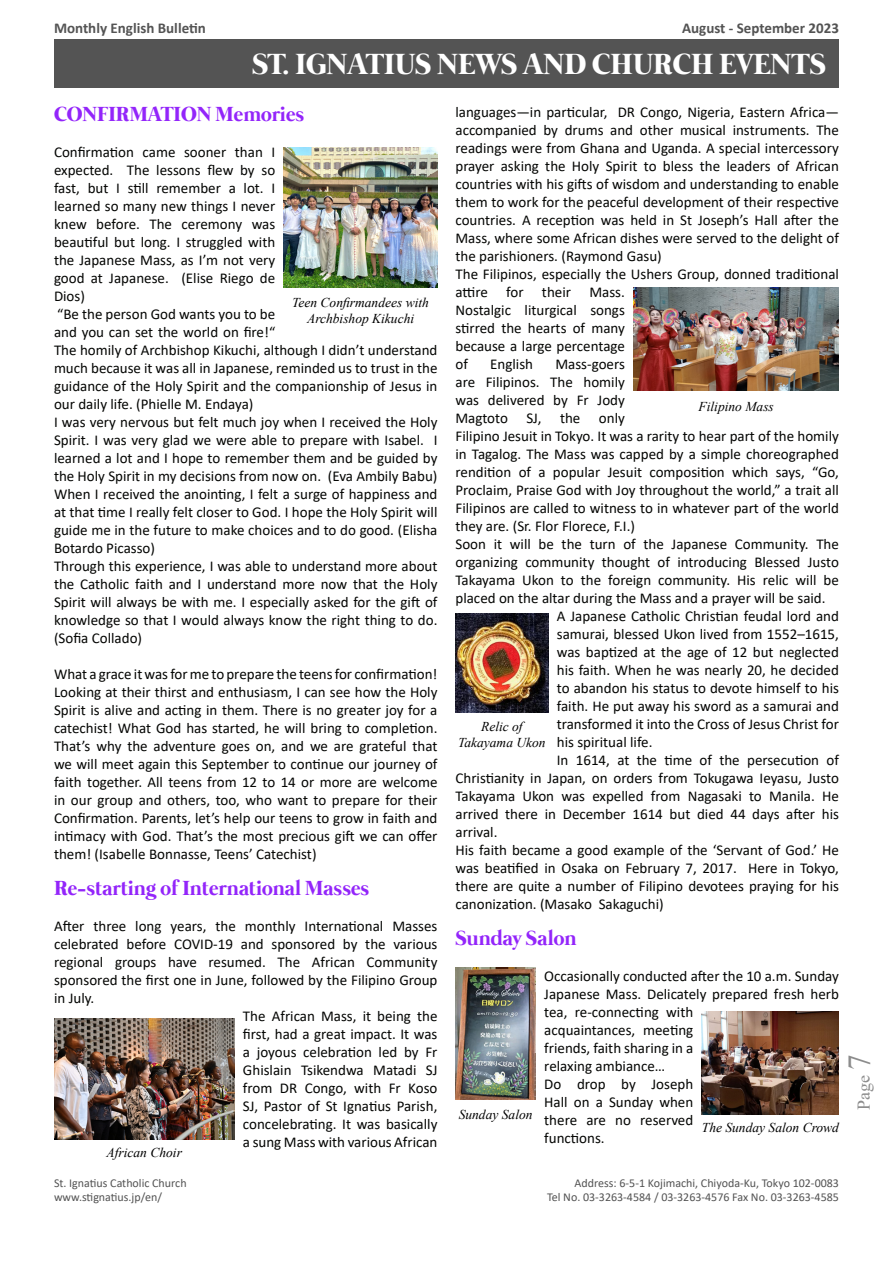
<style>
.page{position:relative;width:893px;height:1263px;background:#fff}
.page>*{position:absolute;margin:0;border:0;box-sizing:border-box;transform-origin:0 0}
.t1{font:700 30px "Mermaid";color:#fff}
.t2{font:700 21px "Mermaid";color:#9325fa}
.t3{font:18px "Times New Roman";color:#8c8c8c}
.t4{font:15px/18px "Calibri";color:#040503;text-align:justify}
.t5{font:700 15px "Calibri";color:#545454}
.t6{font:700 15px "Calibri";color:#535353}
.t7{font:italic 13.5px/16.2px "Times New Roman";color:#000;text-align:center}
.t8{font:12px/14.4px "Calibri";color:#535353}
.s1{font-size:31.5px}
</style>
<div class="page">
<div style="left:54px;top:39px;width:785px;height:49px;background:#545454"></div>
<img style="left:702px;top:1011px;width:137px;height:103px">
<img style="left:455px;top:967px;width:81px;height:132px">
<img style="left:284px;top:147px;width:154px;height:141px">
<img style="left:633px;top:288px;width:206px;height:103px">
<img style="left:455px;top:614px;width:93px;height:99px">
<img style="left:54px;top:1019px;width:180px;height:120px">
<p class="t5" style="left:54px;top:17px;width:153px">Monthly English Bulletin</p>
<p class="t6" style="left:682px;top:17px;width:158px">August - September 2023</p>
<p class="t1" style="left:252px;top:47px;width:575px">ST. IGNATIUS NEWS AND CHURCH EVENTS</p>
<p class="t2" style="left:54px;top:102px;width:252px">CONFIRMATION Memories</p>
<p class="t4" style="left:54px;top:143px;width:223px">Confirmation came sooner than I expected. The lessons flew by so fast, but I still remember a lot. I learned so many new things I never knew before. The ceremony was beautiful but long. I struggled with the Japanese Mass, as I’m not very good at Japanese. (Elise Riego de Dios)</p>
<p class="t4" style="left:54px;top:305px;width:385px;text-align:left">“Be the person God wants you to be<br>and you can set the world on fire!“<br>The homily of Archbishop Kikuchi, although I didn’t understand much because it was all in Japanese, reminded us to trust in the guidance of the Holy Spirit and the companionship of Jesus in our daily life. (Phielle M. Endaya)</p>
<p class="t4" style="left:54px;top:413px;width:385px">I was very nervous but felt much joy when I received the Holy Spirit. I was very glad we were able to prepare with Isabel. I learned a lot and I hope to remember them and be guided by the Holy Spirit in my decisions from now on. (Eva Ambily Babu)</p>
<p class="t4" style="left:54px;top:485px;width:385px">When I received the anointing, I felt a surge of happiness and at that time I really felt closer to God. I hope the Holy Spirit will guide me in the future to make choices and to do good. (Elisha Botardo Picasso)</p>
<p class="t4" style="left:54px;top:557px;width:385px">Through this experience, I was able to understand more about the Catholic faith and I understand more now that the Holy Spirit will always be with me. I especially asked for the gift of knowledge so that I would always know the right thing to do. (Sofia Collado)</p>
<p class="t4" style="left:54px;top:665px;width:385px">What a grace it was for me to prepare the teens for confirmation!<br>Looking at their thirst and enthusiasm, I can see how the Holy Spirit is alive and acting in them. There is no greater joy for a catechist! What God has started, he will bring to completion.<br>That’s why the adventure goes on, and we are grateful that we will meet again this September to continue our journey of faith together. All teens from 12 to 14 or more are welcome in our group and others, too, who want to prepare for their Confirmation. Parents, let’s help our teens to grow in faith and intimacy with God. That’s the most precious gift we can offer them! (Isabelle Bonnasse, Teens’ Catechist)</p>
<p class="t2" style="left:54px;top:876px;width:317px">Re-starting of International Masses</p>
<p class="t4" style="left:54px;top:917px;width:385px">After three long years, the monthly International Masses celebrated before COVID-19 and sponsored by the various regional groups have resumed. The African Community sponsored the first one in June, followed by the Filipino Group in July.</p>
<p class="t4" style="left:243px;top:1007px;width:196px">The African Mass, it being the first, had a great impact. It was a joyous celebration led by Fr Ghislain Tsikendwa Matadi SJ from DR Congo, with Fr Koso SJ, Pastor of St Ignatius Parish, concelebrating. It was basically a sung Mass with various African</p>
<p class="t4" style="left:455px;top:102px;width:385px">languages—in particular, DR Congo, Nigeria, Eastern Africa— accompanied by drums and other musical instruments. The readings were from Ghana and Uganda. A special intercessory prayer asking the Holy Spirit to bless the leaders of African countries with his gifts of wisdom and understanding to enable them to work for the peaceful development of their respective countries. A reception was held in St Joseph’s Hall after the Mass, where some African dishes were served to the delight of the parishioners. (Raymond Gasu)</p>
<p class="t4" style="left:455px;top:264px;width:385px;text-align:left">The Filipinos, especially the Ushers Group, donned traditional attire for their Mass.<br>Nostalgic liturgical songs<br>stirred the hearts of many<br>because a large percentage<br>of</p>
<p class="t7" style="left:292px;top:294px;width:138px">Teen Confirmandees with<br>Archbishop Kikuchi</p>
<p class="t4" style="left:490px;top:354px;width:44px">English</p>
<p class="t4" style="left:455px;top:354px;width:385px;text-align:left;text-indent:100px">Mass-goers<br>are Filipinos. The homily<br>was delivered by Fr Jody<br>Magtoto SJ, the only<br>Filipino Jesuit in Tokyo. It was a rarity to hear part of the homily in Tagalog. The Mass was capped by a simple choreographed rendition of a popular Jesuit composition which says, “Go, Proclaim, Praise God with Joy throughout the world,” a trait all Filipinos are called to witness to in whatever part of the world they are. (Sr. Flor Florece, F.I.)</p>
<p class="t4" style="left:455px;top:534px;width:385px">Soon it will be the turn of the Japanese Community. The organizing community thought of introducing Blessed Justo Takayama Ukon to the foreign community. His relic will be placed on the altar during the Mass and a prayer will be said.</p>
<p class="t4" style="left:557px;top:606px;width:284px">A Japanese Catholic Christian feudal lord and samurai, blessed Ukon lived from 1552–1615, was baptized at the age of 12 but neglected his faith. When he was nearly 20, he decided to abandon his status to devote himself to his faith. He put away his sword as a samurai and transformed it into the Cross of Jesus Christ for his spiritual life.</p>
<p class="t4" style="left:455px;top:750px;width:385px;text-indent:101px">In 1614, at the time of the persecution of Christianity in Japan, on orders from Tokugawa Ieyasu, Justo Takayama Ukon was expelled from Nagasaki to Manila. He arrived there in December 1614 but died 44 days after his arrival.</p>
<p class="t4" style="left:455px;top:840px;width:385px">His faith became a good example of the ‘Servant of God.’ He was beatified in Osaka on February 7, 2017. Here in Tokyo, there are quite a number of Filipino devotees praying for his canonization. (Masako Sakaguchi)</p>
<p class="t2" style="left:455px;top:926px;width:123px">Sunday Salon</p>
<p class="t4" style="left:544px;top:966px;width:296px;text-align:left">Occasionally conducted after the 10 a.m. Sunday<br>Japanese Mass. Delicately prepared fresh herb tea, re-connecting with<br>acquaintances, meeting<br>friends, faith sharing in a<br>relaxing ambiance…</p>
<p class="t4" style="left:544px;top:1074px;width:151px">Do drop by Joseph Hall on a Sunday when there are no reserved functions.</p>
<p class="t7" style="left:698px;top:398px;width:77px">Filipino Mass</p>
<p class="t7" style="left:458px;top:718px;width:89px">Relic of<br>Takayama Ukon</p>
<p class="t7" style="left:459px;top:1106px;width:75px">Sunday Salon</p>
<p class="t7" style="left:702px;top:1119px;width:139px">The Sunday Salon Crowd</p>
<p class="t7" style="left:107px;top:1144px;width:77px">African Choir</p>
<p class="t8" style="left:54px;top:1175px;width:134px">St. Ignatius Catholic Church www.stignatius.jp/en/</p>
<p class="t8" style="left:547px;top:1175px;width:293px;text-align:right">Address: 6-5-1 Kojimachi, Chiyoda-Ku, Tokyo 102-0083<br>Tel No. 03-3263-4584 / 03-3263-4576 Fax No. 03-3263-4585</p>
<p class="t3" style="left:851px;top:1110px;width:57px;rotate:-90deg">Page <span class="s1">7</span></p>
</div>
